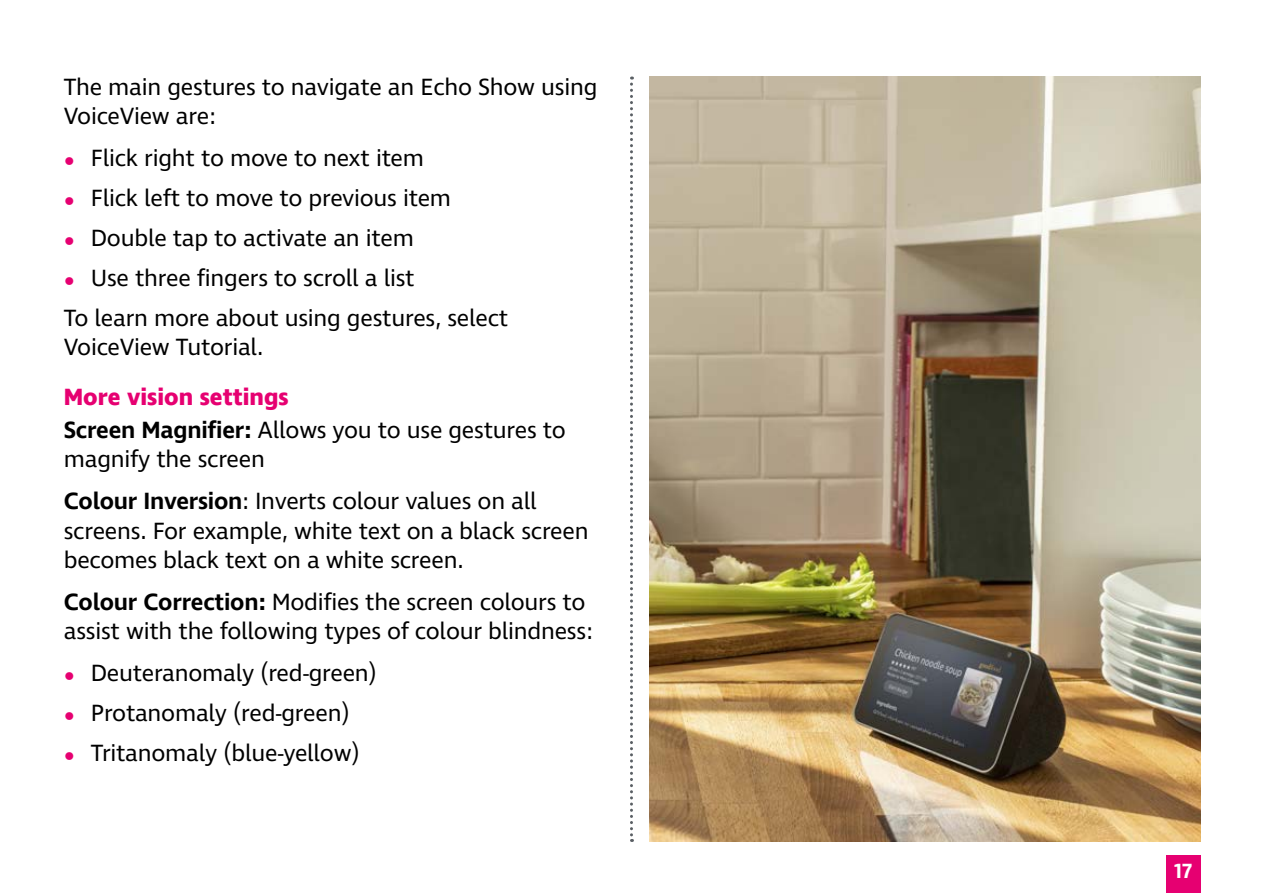
<style>
.page{position:relative;width:1263px;height:893px;background:#fff}
.page>*{position:absolute;margin:0;border:0;box-sizing:border-box;transform-origin:0 0}
.P-16{font:24px/29.2px "Ingra";letter-spacing:-.01em;color:#000}
.h33{font:700 24px "Ingra";color:#e60071}
.t1{font:600 21px "Ingra";color:#fff}
.s1{font-weight:700;font-size:27px;color:#e60071}
.s2{font-weight:600}
</style>
<div class="page">
<svg style="left:630px;top:77px;width:3px;height:765px"></svg>
<div style="left:1166px;top:856px;width:34px;height:37px;background:#e60071"></div>
<img style="left:649px;top:77px;width:551px;height:765px">
<p class="P-16" style="left:64px;top:73px;width:535px">The main gestures to navigate an Echo Show using<br>VoiceView are:</p>
<p class="P-16" style="left:64px;top:145px;width:362px"><span class="s1">•</span> Flick right to move to next item</p>
<p class="P-16" style="left:64px;top:184px;width:389px"><span class="s1">•</span> Flick left to move to previous item</p>
<p class="P-16" style="left:64px;top:224px;width:352px"><span class="s1">•</span> Double tap to activate an item</p>
<p class="P-16" style="left:64px;top:264px;width:352px"><span class="s1">•</span> Use three fingers to scroll a list</p>
<p class="P-16" style="left:64px;top:304px;width:446px">To learn more about using gestures, select<br>VoiceView Tutorial.</p>
<h3 class="h33" style="left:64px;top:381px;width:226px">More vision settings</h3>
<p class="P-16" style="left:64px;top:417px;width:504px"><span class="s2">Screen Magnifier:</span> Allows you to use gestures to magnify the screen</p>
<p class="P-16" style="left:64px;top:488px;width:526px"><span class="s2">Colour Inversion</span>: Inverts colour values on all screens. For example, white text on a black screen becomes black text on a white screen.</p>
<p class="P-16" style="left:64px;top:588px;width:530px"><span class="s2">Colour Correction:</span> Modifies the screen colours to assist with the following types of colour blindness:</p>
<p class="P-16" style="left:64px;top:660px;width:314px"><span class="s1">•</span> Deuteranomaly (red-green)</p>
<p class="P-16" style="left:64px;top:700px;width:287px"><span class="s1">•</span> Protanomaly (red-green)</p>
<p class="P-16" style="left:64px;top:739px;width:297px"><span class="s1">•</span> Tritanomaly (blue-yellow)</p>
<p class="t1" style="left:1174px;top:857px;width:20px">17</p>
</div>
